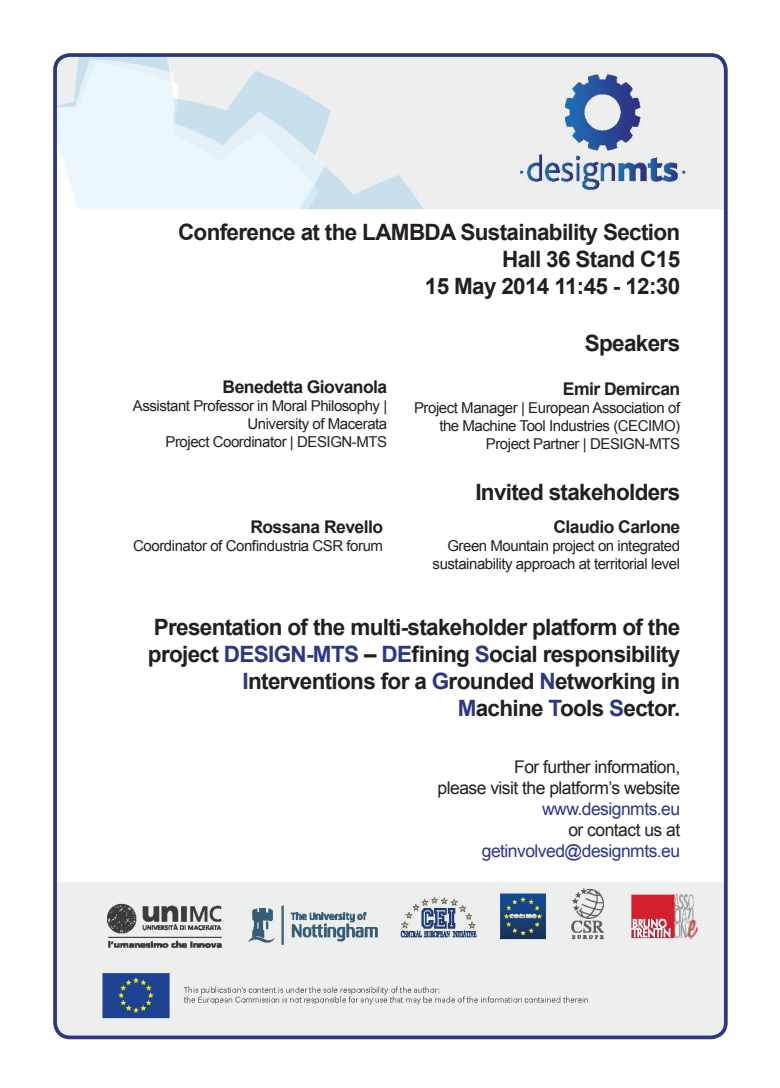
<style>
.page{position:relative;width:780px;height:1088px;background:#fff}
.page>*{position:absolute;margin:0;border:0;box-sizing:border-box;transform-origin:0 0}
.t1{font:700 22.5px/27px "Arial";letter-spacing:-.03em;color:#231f20;text-align:right}
.t2{font:17.5px/21px "Arial";letter-spacing:-.03em;color:#231f20;text-align:right}
.t3{font:700 17.5px "Arial";letter-spacing:-.03em;color:#231f20}
.t4{font:17.5px "Arial";letter-spacing:-.03em;color:#2c3789}
.t5{font:15px/18px "Arial";letter-spacing:-.03em;color:#231f20;text-align:right}
.s1{color:#2c3789}
</style>
<div class="page">
<img style="left:58px;top:882px;width:666px;height:153px">
<img style="left:58px;top:55px;width:667px;height:154px">
<div style="left:53px;top:53px;width:674px;height:986px;border:4px solid #2c3789;border-radius:15px"></div>
<h1 class="t1" style="left:178px;top:219px;width:503px">Conference at the LAMBDA Sustainability Section<br>Hall 36 Stand C15<br>15 May 2014 11:45 - 12:30</h1>
<h1 class="t1" style="left:585px;top:330px;width:97px">Speakers</h1>
<p class="t3" style="left:222px;top:375px;width:166px">Benedetta Giovanola</p>
<p class="t5" style="left:133px;top:397px;width:256px">Assistant Professor in Moral Philosophy |<br>University of Macerata<br>Project Coordinator | DESIGN-MTS</p>
<p class="t3" style="left:563px;top:377px;width:119px">Emir Demircan</p>
<p class="t5" style="left:414px;top:399px;width:268px">Project Manager | European Association of the Machine Tool Industries (CECIMO)<br>Project Partner | DESIGN-MTS</p>
<h1 class="t1" style="left:475px;top:480px;width:206px">Invited stakeholders</h1>
<p class="t3" style="left:250px;top:515px;width:134px">Rossana Revello</p>
<p class="t5" style="left:133px;top:537px;width:251px">Coordinator of Confindustria CSR forum</p>
<p class="t3" style="left:553px;top:515px;width:128px">Claudio Carlone</p>
<p class="t5" style="left:432px;top:537px;width:249px">Green Mountain project on integrated sustainability approach at territorial level</p>
<h1 class="t1" style="left:148px;top:615px;width:534px">Presentation of the multi-stakeholder platform of the project <span class="s1">DESIGN-MTS</span> – <span class="s1">DE</span>fining <span class="s1">S</span>ocial responsibility <span class="s1">I</span>nterventions for a <span class="s1">G</span>rounded <span class="s1">N</span>etworking in<br><span class="s1">M</span>achine <span class="s1">T</span>ools <span class="s1">S</span>ector.</h1>
<p class="t2" style="left:437px;top:757px;width:244px">For further information,<br>please visit the platform’s website</p>
<p class="t4" style="left:542px;top:798px;width:140px">www.designmts.eu</p>
<p class="t2" style="left:568px;top:820px;width:113px">or contact us at</p>
<p class="t4" style="left:482px;top:840px;width:200px">getinvolved@designmts.eu</p>
</div>
